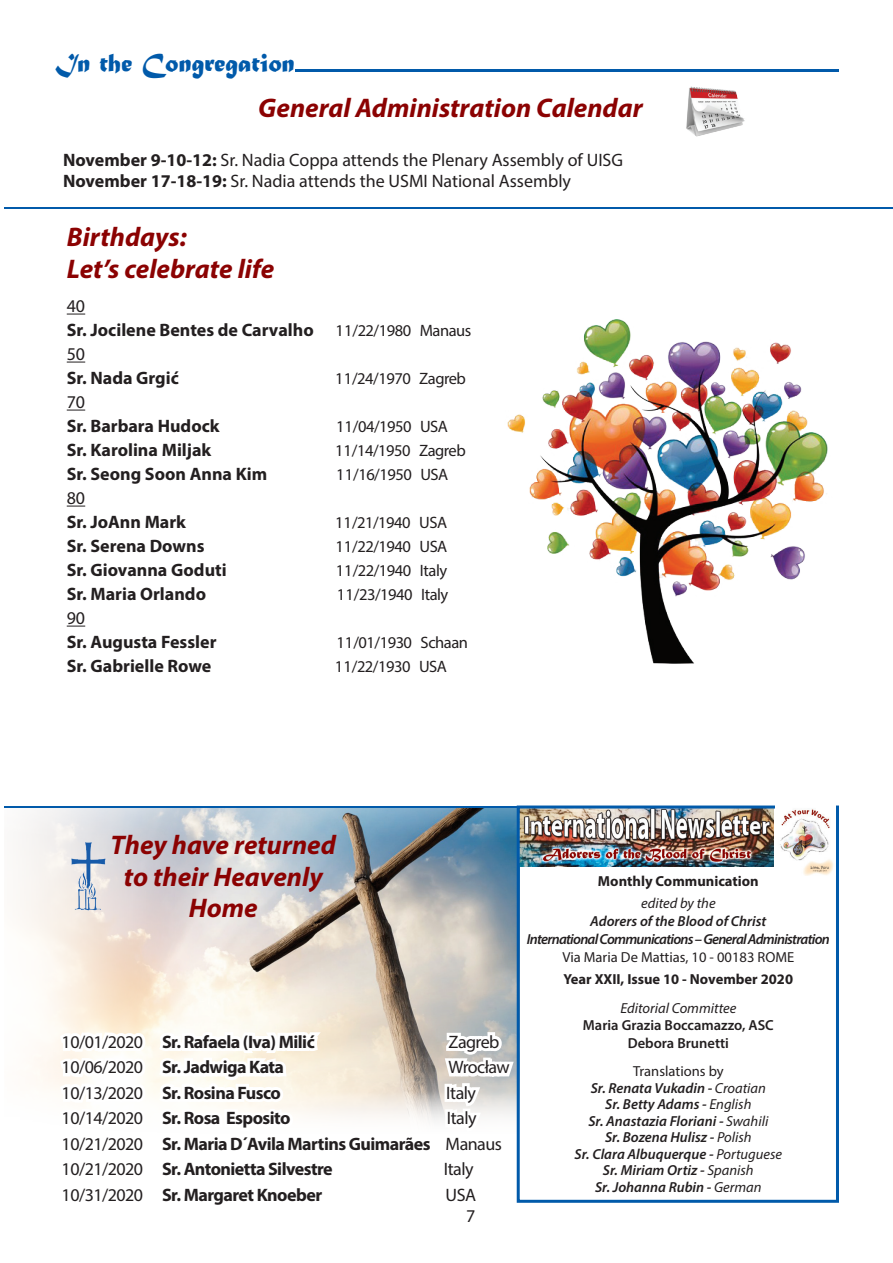
<style>
.page{position:relative;width:893px;height:1263px;background:#fff}
.page>*{position:absolute;margin:0;border:0;box-sizing:border-box;transform-origin:0 0}
.t1{font:italic 700 27px/31.5px "Myriad Pro";color:#8b0202}
.t2{font:27px "Matura MT Script Capitals";color:#015aaa}
.t3{font:700 18px/25.5px "Myriad Pro";letter-spacing:-.03em;color:#231f20}
.t4{font:700 18px/24px "Myriad Pro";letter-spacing:-.005em;color:#231f20}
.t5{font:18px/21.8px "Myriad Pro";color:#231f20}
.t6{font:18px "Myriad Pro";letter-spacing:-.035em;color:#231f20}
.t7{font:16.5px "Myriad Pro";letter-spacing:-.03em;color:#231f20}
.t8{font:italic 600 14.55px/16.5px "Myriad Pro";color:#231f20;text-align:center}
.t9{font:italic 600 14.55px/18px "Myriad Pro";letter-spacing:-.05em;color:#231f20;text-align:center}
.t10{font:700 14.55px "Myriad Pro";color:#231f20}
.t11{font:600 14.55px/17.4px "Myriad Pro";color:#231f20;text-align:center}
.t12{font:14.55px "Myriad Pro";color:#231f20}
.t13{font:italic 14.55px "Myriad Pro";color:#231f20}
.s1{font-weight:700}
.s2{font-weight:400}
.s3{font-weight:400;font-size:16.5px}
.s4{font-weight:400;font-style:normal}
</style>
<div class="page">
<img style="left:686px;top:86px;width:59px;height:51px">
<hr style="left:4px;top:207px;width:889px;height:1px;background:#015aaa">
<svg style="left:67px;top:314px;width:18px;height:1px"></svg>
<svg style="left:67px;top:362px;width:18px;height:1px"></svg>
<svg style="left:67px;top:410px;width:18px;height:1px"></svg>
<svg style="left:67px;top:506px;width:18px;height:1px"></svg>
<svg style="left:67px;top:626px;width:18px;height:1px"></svg>
<img style="left:507px;top:319px;width:321px;height:345px">
<img style="left:20px;top:808px;width:497px;height:288px">
<svg style="left:57px;top:1027px;width:91px;height:75px"></svg>
<svg style="left:155px;top:941px;width:362px;height:262px"></svg>
<img style="left:54px;top:842px;width:61px;height:72px">
<hr style="left:4px;top:806px;width:516px;height:2px;background:#015aaa">
<svg style="left:295px;top:70px;width:543px;height:2px"></svg>
<img style="left:521px;top:809px;width:253px;height:58px">
<div style="left:517px;top:805px;width:322px;height:398px;border:3px solid #015aaa"></div>
<img style="left:775px;top:806px;width:60px;height:70px">
<h1 class="t2" style="left:55px;top:46px;width:241px">In the Congregation</h1>
<h1 class="t1" style="left:258px;top:92px;width:386px">General Administration Calendar</h1>
<p class="t5" style="left:63px;top:148px;width:562px"><span class="s1">November 9-10-12:</span> Sr. Nadia Coppa attends the Plenary Assembly of UISG<br><span class="s1">November 17-18-19:</span> Sr. Nadia attends the USMI National Assembly</p>
<h1 class="t1" style="left:67px;top:219px;width:209px;line-height:32.4px">Birthdays:<br>Let’s celebrate life</h1>
<p class="t4" style="left:67px;top:294px;width:406px"><span class="s2">40<br></span>Sr. Jocilene Bentes de Carvalho <span class="s3">11/22/1980 Manaus<br></span><span class="s2">50</span></p>
<p class="t4" style="left:67px;top:366px;width:114px">Sr. Nada Grgić</p>
<p class="t7" style="left:335px;top:369px;width:132px">11/24/1970 Zagreb</p>
<p class="t5" style="left:67px;top:391px;width:20px">70</p>
<p class="t4" style="left:67px;top:414px;width:154px">Sr. Barbara Hudock</p>
<p class="t7" style="left:336px;top:417px;width:114px">11/04/1950 USA</p>
<p class="t4" style="left:67px;top:438px;width:146px">Sr. Karolina Miljak</p>
<p class="t7" style="left:335px;top:441px;width:132px">11/14/1950 Zagreb</p>
<p class="t4" style="left:67px;top:462px;width:202px">Sr. Seong Soon Anna Kim</p>
<p class="t7" style="left:336px;top:465px;width:114px">11/16/1950 USA</p>
<p class="t5" style="left:67px;top:487px;width:20px">80</p>
<p class="t4" style="left:67px;top:510px;width:121px">Sr. JoAnn Mark</p>
<p class="t7" style="left:335px;top:513px;width:114px">11/21/1940 USA</p>
<p class="t4" style="left:67px;top:534px;width:139px">Sr. Serena Downs</p>
<p class="t7" style="left:335px;top:537px;width:114px">11/22/1940 USA</p>
<p class="t4" style="left:67px;top:558px;width:161px">Sr. Giovanna Goduti</p>
<p class="t7" style="left:336px;top:561px;width:113px">11/22/1940 Italy</p>
<p class="t4" style="left:67px;top:582px;width:141px">Sr. Maria Orlando</p>
<p class="t7" style="left:337px;top:585px;width:113px">11/23/1940 Italy</p>
<p class="t5" style="left:67px;top:607px;width:20px">90</p>
<p class="t4" style="left:67px;top:630px;width:151px">Sr. Augusta Fessler</p>
<p class="t7" style="left:336px;top:633px;width:133px">11/01/1930 Schaan</p>
<p class="t4" style="left:67px;top:654px;width:146px">Sr. Gabrielle Rowe</p>
<p class="t7" style="left:335px;top:657px;width:114px">11/22/1930 USA</p>
<h1 class="t1" style="left:111px;top:829px;width:227px;text-align:center">They have returned to their Heavenly<br>Home</h1>
<p class="t3" style="left:62px;top:1028px;width:255px"><span class="s2">10/01/2020</span> Sr. Rafaela (Iva) Milić</p>
<p class="t5" style="left:449px;top:1031px;width:52px">Zagreb</p>
<p class="t3" style="left:62px;top:1054px;width:224px"><span class="s2">10/06/2020</span> Sr. Jadwiga Kata</p>
<p class="t6" style="left:448px;top:1056px;width:63px">Wrocław</p>
<p class="t3" style="left:62px;top:1079px;width:221px"><span class="s2">10/13/2020</span> Sr. Rosina Fusco</p>
<p class="t5" style="left:446px;top:1082px;width:31px">Italy</p>
<p class="t3" style="left:62px;top:1105px;width:230px"><span class="s2">10/14/2020</span> Sr. Rosa Esposito</p>
<p class="t3" style="left:62px;top:1105px;width:442px;text-indent:385px"><span class="s2">Italy<br>10/21/2020</span> Sr. Maria D´Avila Martins Guimarães <span class="s2">Manaus<br>10/21/2020</span> Sr. Antonietta Silvestre</p>
<p class="t5" style="left:444px;top:1158px;width:31px">Italy</p>
<p class="t3" style="left:62px;top:1181px;width:262px"><span class="s2">10/31/2020</span> Sr. Margaret Knoeber</p>
<p class="t5" style="left:446px;top:1184px;width:32px">USA</p>
<p class="t5" style="left:466px;top:1205px;width:11px">7</p>
<p class="t10" style="left:598px;top:871px;width:162px">Monthly Communication</p>
<p class="t13" style="left:641px;top:894px;width:76px">edited by the</p>
<p class="t9" style="left:527px;top:911px;width:304px">Adorers of the Blood of Christ<br>International Communications – General Administration</p>
<p class="t12" style="left:562px;top:948px;width:233px">Via Maria De Mattias, 10 - 00183 ROME</p>
<p class="t10" style="left:564px;top:970px;width:231px">Year XXII, Issue 10 - November 2020</p>
<p class="t13" style="left:620px;top:999px;width:118px">Editorial Committee</p>
<p class="t11" style="left:583px;top:1016px;width:192px">Maria Grazia Boccamazzo, ASC<br>Debora Brunetti</p>
<p class="t8" style="left:575px;top:1063px;width:209px"><span class="s4">Translations by<br></span>Sr. Renata Vukadin - <span class="s2">Croatian<br></span>Sr. Betty Adams - <span class="s2">English<br></span>Sr. Anastazia Floriani - <span class="s2">Swahili<br></span>Sr. Bozena Hulisz - <span class="s2">Polish<br></span>Sr. Clara Albuquerque - <span class="s2">Portuguese<br></span>Sr. Miriam Ortiz - <span class="s2">Spanish<br></span>Sr. Johanna Rubin - <span class="s2">German</span></p>
</div>
